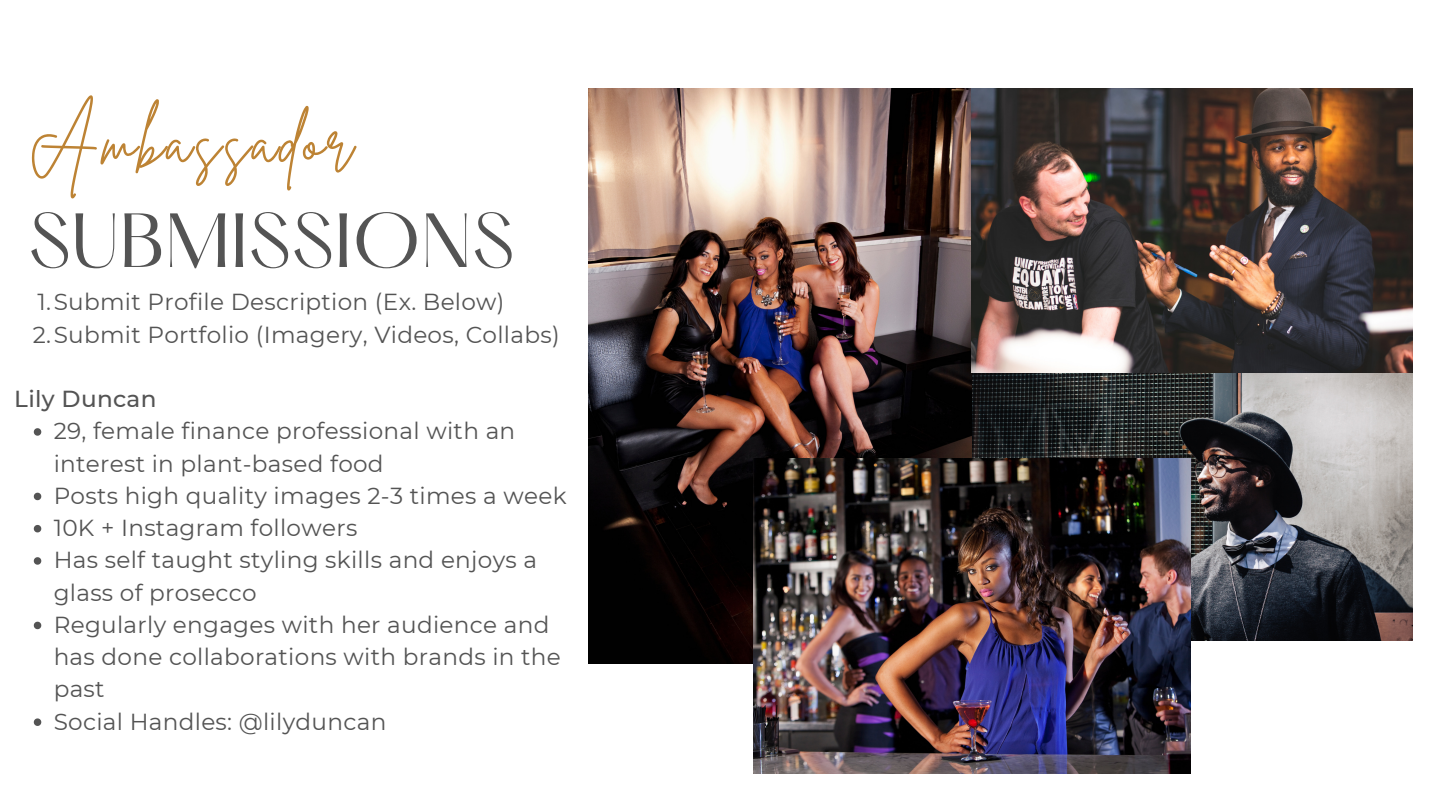
<style>
.page{position:relative;width:1440px;height:810px;background:#fff}
.page>*{position:absolute;margin:0;border:0;box-sizing:border-box;transform-origin:0 0}
.t1{font:67px "Hatton";letter-spacing:.015em;color:#545454}
.t2{font:65.1px "Brittany Signature";letter-spacing:.045em;color:#bd8334}
.t3{font:23.2px/32.2px "Montserrat";letter-spacing:.015em;color:#545454}
.t4{font:500 23.2px "Montserrat";letter-spacing:.015em;color:#545454}
</style>
<div class="page">
<img style="left:972px;top:372px;width:441px;height:269px">
<img style="left:589px;top:89px;width:383px;height:574px">
<img style="left:754px;top:458px;width:436px;height:316px">
<img style="left:972px;top:89px;width:441px;height:283px">
<svg style="left:34px;top:428px;width:7px;height:8px"></svg>
<svg style="left:34px;top:493px;width:7px;height:7px"></svg>
<svg style="left:34px;top:525px;width:7px;height:7px"></svg>
<svg style="left:34px;top:557px;width:7px;height:8px"></svg>
<svg style="left:34px;top:622px;width:7px;height:7px"></svg>
<svg style="left:34px;top:718px;width:7px;height:8px"></svg>
<h2 class="t2" style="left:29px;top:99px;width:326px">Ambassador</h2>
<h1 class="t1" style="left:29px;top:209px;width:487px">SUBMISSIONS</h1>
<p class="t3" style="left:33px;top:286px;width:529px">1.Submit Profile Description (Ex. Below)<br>2.Submit Portfolio (Imagery, Videos, Collabs)</p>
<p class="t4" style="left:14px;top:385px;width:144px">Lily Duncan</p>
<p class="t3" style="left:54px;top:415px;width:514px">29, female finance professional with an interest in plant-based food<br>Posts high quality images 2-3 times a week<br>10K + Instagram followers<br>Has self taught styling skills and enjoys a glass of prosecco<br>Regularly engages with her audience and has done collaborations with brands in the past<br>Social Handles: @lilyduncan</p>
</div>
